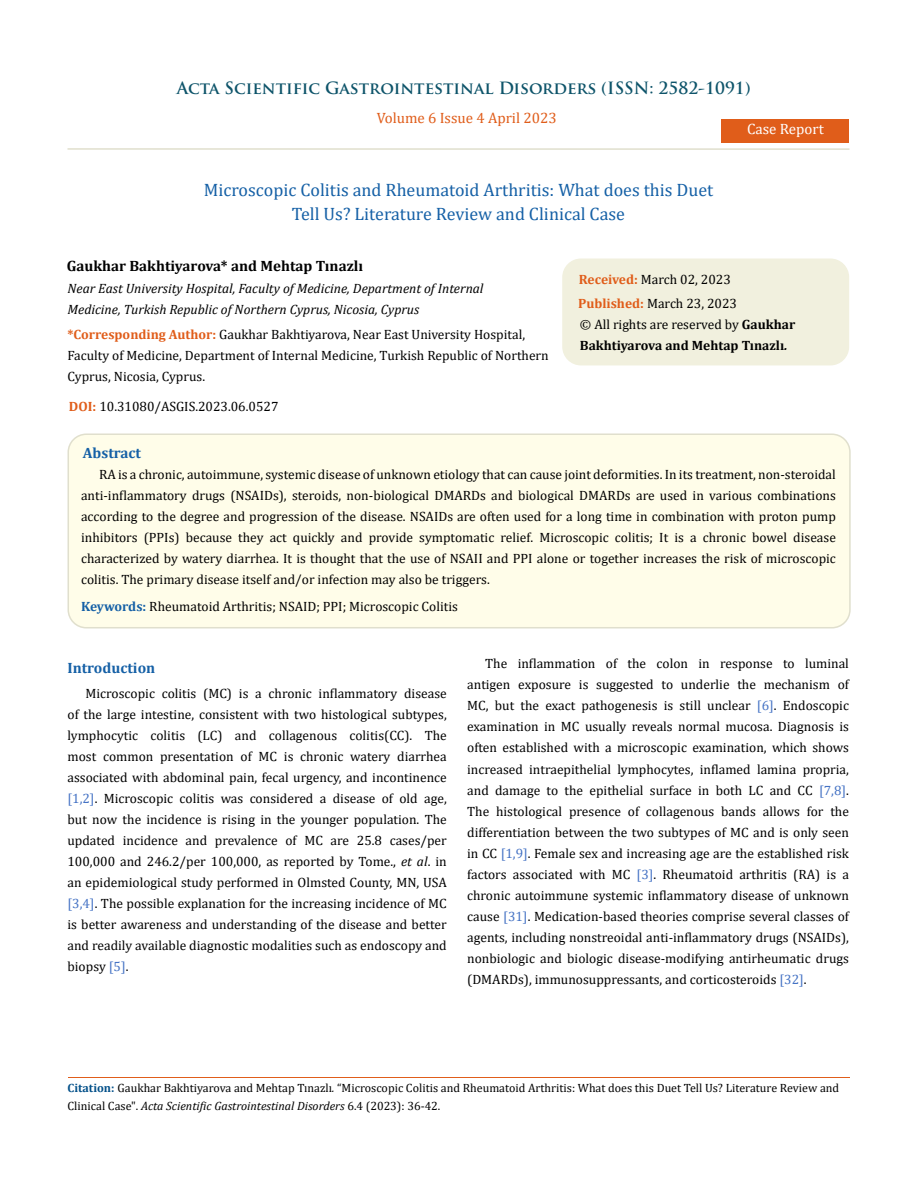
<style>
.page{position:relative;width:917px;height:1188px;background:#fff}
.page>*{position:absolute;margin:0;border:0;box-sizing:border-box;transform-origin:0 0}
.t1{font:18px/24px "Cambria";color:#1560a6;text-align:center}
.t2{font:700 16.5px "Trajan Pro";color:#0e546a}
.t3{font:700 15px "Cambria";color:#000}
.t4{font:15px "Cambria";color:#e05d1a}
.t5{font:700 15px "Cambria";color:#1560a6}
.t6{font:15px "Cambria";color:#fff}
.t7{font:13.5px/21px "Cambria";color:#000;text-align:justify}
.t8{font:italic 13.5px/21px "Cambria";color:#000}
.t9{font:700 13.5px/21px "Cambria";color:#000}
.t10{font:12px/18px "Cambria";color:#000}
.s1{font-weight:700;color:#e05d1a}
.s2{font-weight:400}
.s3{font-style:italic}
.s4{font-weight:700;color:#1560a6}
.s5{color:#4472c4}
.s6{font-weight:700;color:#035089}
</style>
<div class="page">
<div style="left:721px;top:119px;width:128px;height:23px;background:#e05d1a"></div>
<div style="left:563px;top:259px;width:285px;height:106px;background:#f1f0de;border-radius:18px"></div>
<div style="left:562px;top:259px;width:287px;height:106px;border:2px solid #f1f0de;border-radius:18px"></div>
<div style="left:68px;top:434px;width:781px;height:194px;background:#fffde9;border-radius:18px"></div>
<div style="left:67px;top:434px;width:783px;height:194px;border:2px solid #e0dfcd;border-radius:18px"></div>
<hr style="left:67px;top:148px;width:782px;height:2px;background:#e0dfcd">
<hr style="left:68px;top:1077px;width:781px;height:1px;background:#e05d1a">
<p class="t2" style="left:177px;top:77px;width:575px">Acta Scientific Gastrointestinal Disorders (ISSN: 2582-1091)</p>
<p class="t4" style="left:376px;top:109px;width:182px">Volume 6 Issue 4 April 2023</p>
<p class="t6" style="left:747px;top:120px;width:78px">Case Report</p>
<h1 class="t1" style="left:204px;top:178px;width:511px">Microscopic Colitis and Rheumatoid Arthritis: What does this Duet<br>Tell Us? Literature Review and Clinical Case</h1>
<p class="t3" style="left:67px;top:255px;width:298px">Gaukhar Bakhtiyarova* and Mehtap Tınazlı</p>
<p class="t8" style="left:67px;top:278px;width:417px">Near East University Hospital, Faculty of Medicine, Department of Internal<br>Medicine, Turkish Republic of Northern Cyprus, Nicosia, Cyprus</p>
<p class="t7" style="left:67px;top:324px;width:482px;text-align:left"><span class="s1">*Corresponding Author:</span> Gaukhar Bakhtiyarova, Near East University Hospital,<br>Faculty of Medicine, Department of Internal Medicine, Turkish Republic of Northern<br>Cyprus, Nicosia, Cyprus.</p>
<p class="t7" style="left:578px;top:267px;width:160px;line-height:24.5px"><span class="s1">Received:</span> March 02, 2023<br><span class="s1">Published:</span> March 23, 2023</p>
<p class="t9" style="left:580px;top:313px;width:217px"><span class="s2">© All rights are reserved by</span> Gaukhar<br>Bakhtiyarova and Mehtap Tınazlı<span class="s3">.</span></p>
<p class="t7" style="left:69px;top:396px;width:211px"><span class="s1">DOI:</span> 10.31080/ASGIS.2023.06.0527</p>
<p class="t5" style="left:83px;top:442px;width:60px">Abstract</p>
<p class="t7" style="left:81px;top:463px;width:756px;text-indent:18px">RA is a chronic, autoimmune, systemic disease of unknown etiology that can cause joint deformities. In its treatment, non-steroidal anti-inflammatory drugs (NSAIDs), steroids, non-biological DMARDs and biological DMARDs are used in various combinations according to the degree and progression of the disease. NSAIDs are often used for a long time in combination with proton pump inhibitors (PPIs) because they act quickly and provide symptomatic relief. Microscopic colitis; It is a chronic bowel disease characterized by watery diarrhea. It is thought that the use of NSAII and PPI alone or together increases the risk of microscopic colitis. The primary disease itself and/or infection may also be triggers.</p>
<p class="t7" style="left:81px;top:595px;width:378px"><span class="s4">Keywords:</span> Rheumatoid Arthritis; NSAID; PPI; Microscopic Colitis</p>
<p class="t5" style="left:67px;top:657px;width:89px">Introduction</p>
<p class="t7" style="left:67px;top:683px;width:381px;text-indent:18px">Microscopic colitis (MC) is a chronic inflammatory disease of the large intestine, consistent with two histological subtypes, lymphocytic colitis (LC) and collagenous colitis(CC). The most common presentation of MC is chronic watery diarrhea associated with abdominal pain, fecal urgency, and incontinence <span class="s5">[1,2]</span>. Microscopic colitis was considered a disease of old age, but now the incidence is rising in the younger population. The updated incidence and prevalence of MC are 25.8 cases/per 100,000 and 246.2/per 100,000, as reported by Tome., <span class="s3">et al</span>. in an epidemiological study performed in Olmsted County, MN, USA <span class="s5">[3,4]</span>. The possible explanation for the increasing incidence of MC is better awareness and understanding of the disease and better and readily available diagnostic modalities such as endoscopy and biopsy <span class="s5">[5]</span>.</p>
<p class="t7" style="left:467px;top:653px;width:383px;text-indent:18px">The inflammation of the colon in response to luminal antigen exposure is suggested to underlie the mechanism of MC, but the exact pathogenesis is still unclear <span class="s5">[6]</span>. Endoscopic examination in MC usually reveals normal mucosa. Diagnosis is often established with a microscopic examination, which shows increased intraepithelial lymphocytes, inflamed lamina propria, and damage to the epithelial surface in both LC and CC <span class="s5">[7,8]</span>.<br>The histological presence of collagenous bands allows for the differentiation between the two subtypes of MC and is only seen in CC <span class="s5">[1,9]</span>. Female sex and increasing age are the established risk factors associated with MC <span class="s5">[3]</span>. Rheumatoid arthritis (RA) is a chronic autoimmune systemic inflammatory disease of unknown cause <span class="s5">[31]</span>. Medication-based theories comprise several classes of agents, including nonstreoidal anti-inflammatory drugs (NSAIDs), nonbiologic and biologic disease-modifying antirheumatic drugs (DMARDs), immunosuppressants, and corticosteroids <span class="s5">[32]</span>.</p>
<p class="t10" style="left:68px;top:1079px;width:773px"><span class="s6">Citation:</span> Gaukhar Bakhtiyarova and Mehtap Tınazlı<span class="s3">.</span> “Microscopic Colitis and Rheumatoid Arthritis: What does this Duet Tell Us? Literature Review and<br>Clinical Case". <span class="s3">Acta Scientific Gastrointestinal Disorders</span> 6.4 (2023): 36-42.</p>
</div>
